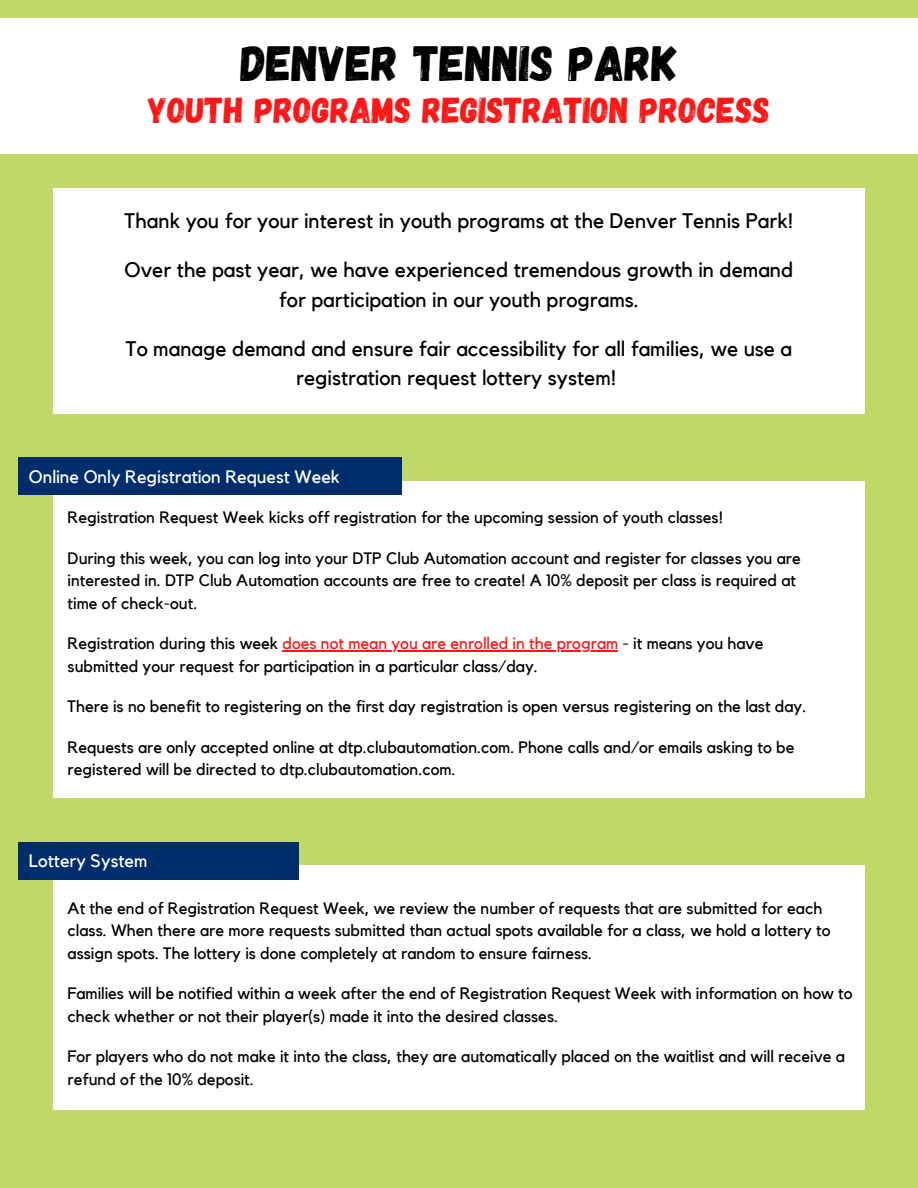
<style>
.page{position:relative;width:918px;height:1188px;background:#c1d869}
.page>*{position:absolute;margin:0;border:0;box-sizing:border-box;transform-origin:0 0}
.t1{font:49.5px "Gagalin";color:#000}
.t2{font:36px "Gagalin";color:#ff1616}
.t3{font:21px/29.2px "Kollektif";color:#000;text-align:center}
.t4{font:18px "Kollektif";color:#fff}
.t5{font:16.5px/22.5px "Kollektif";color:#000}
.s1{color:#ff1616}
</style>
<div class="page">
<div style="left:0;top:19px;width:918px;height:135px;background:#fff"></div>
<div style="left:53px;top:188px;width:812px;height:226px;background:#fff"></div>
<div style="left:53px;top:481px;width:812px;height:317px;background:#fff"></div>
<div style="left:18px;top:458px;width:384px;height:37px;background:#002e6d"></div>
<hr style="left:283px;top:650px;width:335px;height:1px;background:#ff1616">
<div style="left:53px;top:865px;width:812px;height:245px;background:#fff"></div>
<div style="left:18px;top:842px;width:281px;height:37px;background:#002e6d"></div>
<p class="t1" style="left:241px;top:32px;width:438px">DENVER TENNIS PARK</p>
<p class="t2" style="left:148px;top:87px;width:623px">YOUTH PROGRAMS REGISTRATION PROCESS</p>
<p class="t3" style="left:125px;top:207px;width:670px">Thank you for your interest in youth programs at the Denver Tennis Park!</p>
<p class="t3" style="left:125px;top:256px;width:670px">Over the past year, we have experienced tremendous growth in demand for participation in our youth programs.</p>
<p class="t3" style="left:126px;top:335px;width:668px">To manage demand and ensure fair accessibility for all families, we use a registration request lottery system!</p>
<p class="t4" style="left:29px;top:468px;width:312px">Online Only Registration Request Week</p>
<p class="t5" style="left:68px;top:507px;width:657px">Registration Request Week kicks off registration for the upcoming session of youth classes!</p>
<p class="t5" style="left:68px;top:547px;width:735px">During this week, you can log into your DTP Club Automation account and register for classes you are interested in. DTP Club Automation accounts are free to create! A 10% deposit per class is required at time of check-out.</p>
<p class="t5" style="left:68px;top:633px;width:697px">Registration during this week <span class="s1">does not mean you are enrolled in the program</span> - it means you have submitted your request for participation in a particular class/day.</p>
<p class="t5" style="left:68px;top:696px;width:740px">There is no benefit to registering on the first day registration is open versus registering on the last day.</p>
<p class="t5" style="left:68px;top:736px;width:729px">Requests are only accepted online at dtp.clubautomation.com. Phone calls and/or emails asking to be registered will be directed to dtp.clubautomation.com.</p>
<p class="t4" style="left:29px;top:853px;width:120px">Lottery System</p>
<p class="t5" style="left:68px;top:897px;width:764px">At the end of Registration Request Week, we review the number of requests that are submitted for each class. When there are more requests submitted than actual spots available for a class, we hold a lottery to assign spots. The lottery is done completely at random to ensure fairness.</p>
<p class="t5" style="left:68px;top:983px;width:786px">Families will be notified within a week after the end of Registration Request Week with information on how to check whether or not their player(s) made it into the desired classes.</p>
<p class="t5" style="left:68px;top:1046px;width:779px">For players who do not make it into the class, they are automatically placed on the waitlist and will receive a refund of the 10% deposit.</p>
</div>
